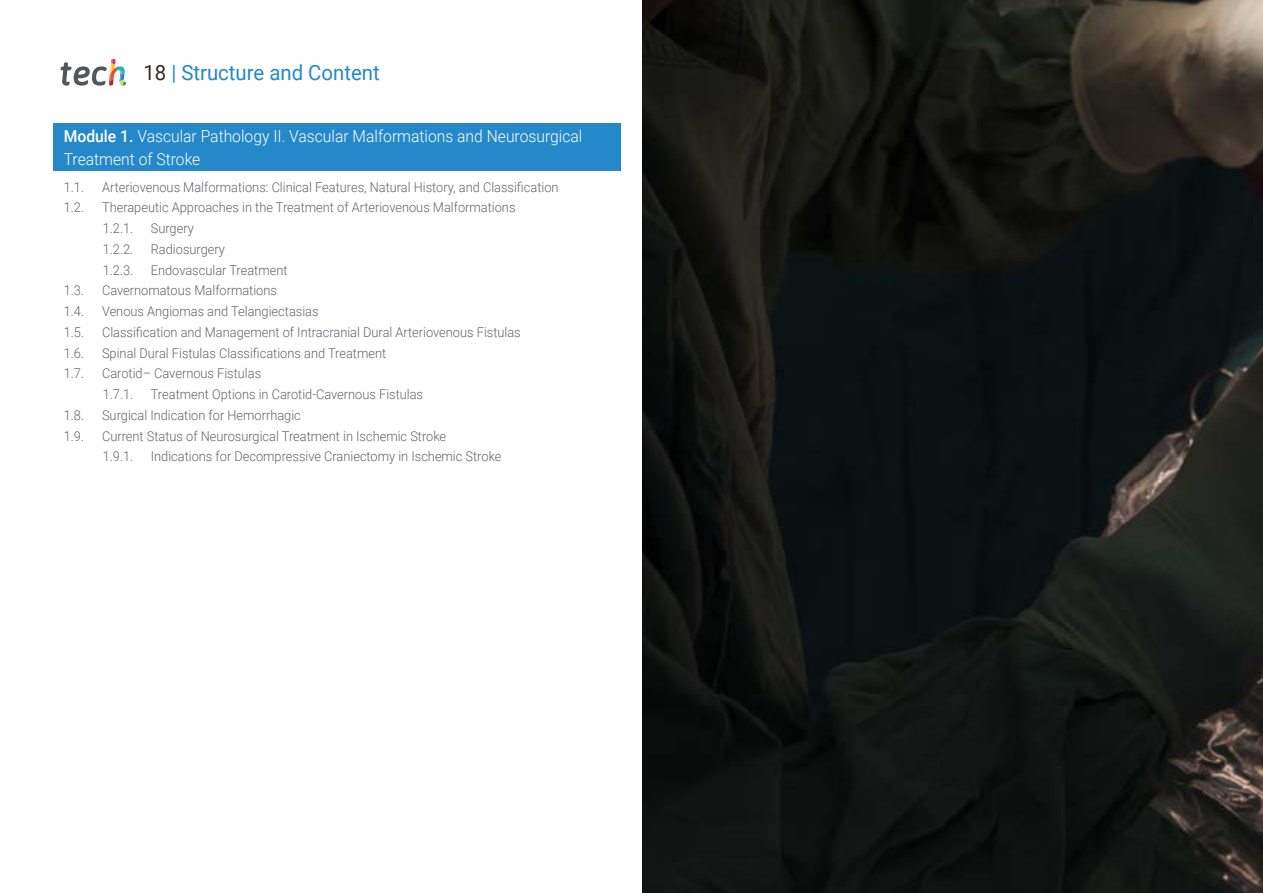
<style>
.page{position:relative;width:1263px;height:893px;background:#fff}
.page>*{position:absolute;margin:0;border:0;box-sizing:border-box;transform-origin:0 0}
.t1{font:21px "Roboto";color:#2488c9}
.t2{font:300 16.5px/22.5px "Roboto";color:#fff;scale:.95 1}
.t3{font:300 13.5px/20.7px "Roboto";color:#61646a;scale:.95 1}
.s1{color:#312e20}
.s2{font-weight:500}
</style>
<div class="page">
<div style="left:53px;top:123px;width:568px;height:48px;background:#2488c9"></div>
<img style="left:642px;top:0;width:621px;height:893px">
<svg style="left:61px;top:59px;width:65px;height:27px"></svg>
<h1 class="t1" style="left:144px;top:57px;width:238px"><span class="s1">18</span> | Structure and Content</h1>
<p class="t2" style="left:64px;top:124px;width:547px"><span class="s2">Module 1.</span> Vascular Pathology II. Vascular Malformations and Neurosurgical<br>Treatment of Stroke</p>
<p class="t3" style="left:64px;top:176px;width:23px">1.1.</p>
<p class="t3" style="left:102px;top:176px;width:482px">Arteriovenous Malformations: Clinical Features, Natural History, and Classification</p>
<p class="t3" style="left:64px;top:197px;width:23px">1.2.</p>
<p class="t3" style="left:102px;top:197px;width:437px">Therapeutic Approaches in the Treatment of Arteriovenous Malformations<br>1.2.1.</p>
<p class="t3" style="left:151px;top:218px;width:47px">Surgery</p>
<p class="t3" style="left:103px;top:238px;width:34px">1.2.2.</p>
<p class="t3" style="left:151px;top:238px;width:80px">Radiosurgery</p>
<p class="t3" style="left:103px;top:259px;width:34px">1.2.3.</p>
<p class="t3" style="left:151px;top:259px;width:145px">Endovascular Treatment</p>
<p class="t3" style="left:64px;top:280px;width:23px">1.3.</p>
<p class="t3" style="left:102px;top:280px;width:186px">Cavernomatous Malformations</p>
<p class="t3" style="left:64px;top:301px;width:23px">1.4.</p>
<p class="t3" style="left:102px;top:301px;width:229px">Venous Angiomas and Telangiectasias</p>
<p class="t3" style="left:64px;top:321px;width:23px">1.5.</p>
<p class="t3" style="left:102px;top:321px;width:442px">Classification and Management of Intracranial Dural Arteriovenous Fistulas</p>
<p class="t3" style="left:64px;top:342px;width:23px">1.6.</p>
<p class="t3" style="left:102px;top:342px;width:301px">Spinal Dural Fistulas Classifications and Treatment</p>
<p class="t3" style="left:64px;top:363px;width:23px">1.7.</p>
<p class="t3" style="left:102px;top:363px;width:169px">Carotid– Cavernous Fistulas<br>1.7.1.</p>
<p class="t3" style="left:151px;top:384px;width:288px">Treatment Options in Carotid-Cavernous Fistulas</p>
<p class="t3" style="left:64px;top:404px;width:23px">1.8.</p>
<p class="t3" style="left:102px;top:404px;width:211px">Surgical Indication for Hemorrhagic</p>
<p class="t3" style="left:64px;top:425px;width:23px">1.9.</p>
<p class="t3" style="left:102px;top:425px;width:364px">Current Status of Neurosurgical Treatment in Ischemic Stroke<br>1.9.1.</p>
<p class="t3" style="left:151px;top:446px;width:371px">Indications for Decompressive Craniectomy in Ischemic Stroke</p>
</div>
